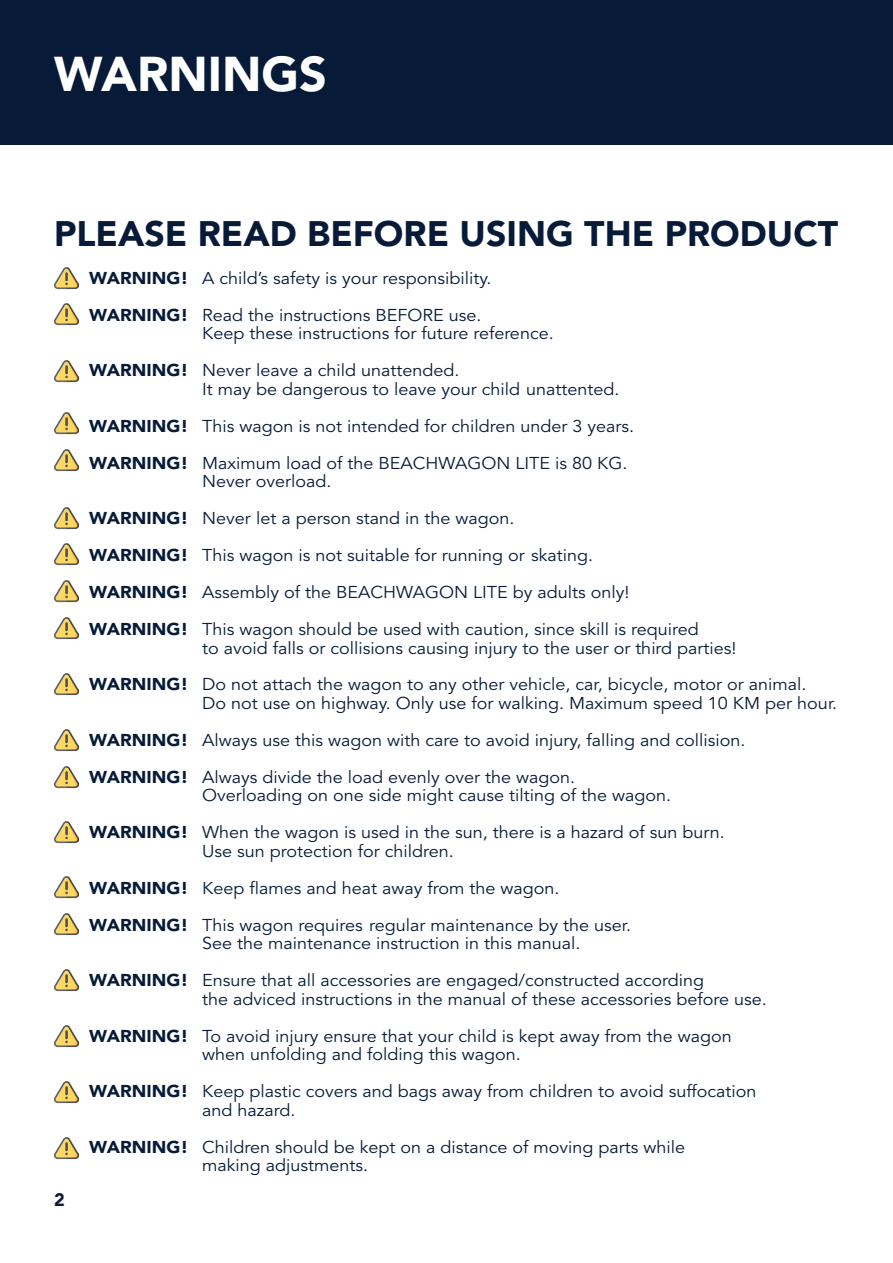
<style>
.page{position:relative;width:893px;height:1263px;background:#fff}
.page>*{position:absolute;margin:0;border:0;box-sizing:border-box;transform-origin:0 0}
.t1{font:900 48.45px "Avenir LT Std";color:#fff}
.t2{font:900 35.1px "Avenir LT Std";color:#071b39}
.t3{font:900 18px "Avenir LT Std";color:#0c1c38}
.t4{font:17.1px "Avenir LT Std";color:#071b39;scale:1.06 1}
.t5{font:900 17.1px "Avenir LT Std";color:#071b39;scale:1.06 1}
</style>
<div class="page">
<div style="left:0;top:0;width:893px;height:145px;background:#071b39"></div>
<img style="left:54px;top:267px;width:24px;height:22px">
<img style="left:54px;top:360px;width:24px;height:23px">
<img style="left:54px;top:412px;width:24px;height:22px">
<img style="left:54px;top:507px;width:24px;height:22px">
<img style="left:54px;top:729px;width:24px;height:23px">
<img style="left:54px;top:876px;width:24px;height:23px">
<img style="left:54px;top:580px;width:24px;height:23px">
<img style="left:54px;top:449px;width:24px;height:23px">
<img style="left:54px;top:543px;width:24px;height:23px">
<img style="left:54px;top:766px;width:24px;height:22px">
<img style="left:54px;top:913px;width:24px;height:23px">
<img style="left:54px;top:617px;width:24px;height:23px">
<img style="left:54px;top:673px;width:24px;height:23px">
<img style="left:54px;top:821px;width:24px;height:23px">
<img style="left:54px;top:969px;width:24px;height:23px">
<img style="left:54px;top:1081px;width:24px;height:22px">
<img style="left:54px;top:1025px;width:24px;height:23px">
<img style="left:54px;top:1137px;width:24px;height:22px">
<img style="left:54px;top:303px;width:24px;height:22px">
<p class="t1" style="left:54px;top:44px;width:275px">WARNINGS</p>
<p class="t2" style="left:54px;top:212px;width:786px">PLEASE READ BEFORE USING THE PRODUCT</p>
<p class="t3" style="left:54px;top:1189px;width:12px">2</p>
<p class="t5" style="left:89px;top:268px;width:95px">WARNING!</p>
<p class="t5" style="left:89px;top:305px;width:95px">WARNING!</p>
<p class="t5" style="left:89px;top:360px;width:95px">WARNING!</p>
<p class="t5" style="left:89px;top:415px;width:95px">WARNING!</p>
<p class="t5" style="left:89px;top:452px;width:95px">WARNING!</p>
<p class="t5" style="left:89px;top:508px;width:95px">WARNING!</p>
<p class="t5" style="left:89px;top:545px;width:95px">WARNING!</p>
<p class="t5" style="left:89px;top:582px;width:95px">WARNING!</p>
<p class="t5" style="left:89px;top:619px;width:95px">WARNING!</p>
<p class="t5" style="left:89px;top:674px;width:95px">WARNING!</p>
<p class="t5" style="left:89px;top:730px;width:95px">WARNING!</p>
<p class="t5" style="left:89px;top:767px;width:95px">WARNING!</p>
<p class="t5" style="left:89px;top:822px;width:95px">WARNING!</p>
<p class="t5" style="left:89px;top:877px;width:95px">WARNING!</p>
<p class="t5" style="left:89px;top:914px;width:95px">WARNING!</p>
<p class="t5" style="left:89px;top:970px;width:95px">WARNING!</p>
<p class="t5" style="left:89px;top:1025px;width:95px">WARNING!</p>
<p class="t5" style="left:89px;top:1081px;width:95px">WARNING!</p>
<p class="t5" style="left:89px;top:1136px;width:95px">WARNING!</p>
<p class="t4" style="left:202px;top:268px;width:274px">A child’s safety is your responsibility.</p>
<p class="t4" style="left:202px;top:305px;width:265px">Read the instructions BEFORE use.</p>
<p class="t4" style="left:202px;top:324px;width:333px">Keep these instructions for future reference.</p>
<p class="t4" style="left:202px;top:361px;width:244px">Never leave a child unattended.</p>
<p class="t4" style="left:202px;top:379px;width:395px">It may be dangerous to leave your child unattented.</p>
<p class="t4" style="left:202px;top:416px;width:409px">This wagon is not intended for children under 3 years.</p>
<p class="t4" style="left:202px;top:453px;width:403px">Maximum load of the BEACHWAGON LITE is 80 KG.</p>
<p class="t4" style="left:202px;top:471px;width:124px">Never overload.</p>
<p class="t4" style="left:202px;top:508px;width:296px">Never let a person stand in the wagon.</p>
<p class="t4" style="left:202px;top:545px;width:370px">This wagon is not suitable for running or skating.</p>
<p class="t4" style="left:202px;top:582px;width:405px">Assembly of the BEACHWAGON LITE by adults only!</p>
<p class="t4" style="left:202px;top:619px;width:470px">This wagon should be used with caution, since skill is required</p>
<p class="t4" style="left:202px;top:638px;width:506px">to avoid falls or collisions causing injury to the user or third parties!</p>
<p class="t4" style="left:202px;top:675px;width:572px">Do not attach the wagon to any other vehicle, car, bicycle, motor or animal.</p>
<p class="t4" style="left:202px;top:693px;width:601px">Do not use on highway. Only use for walking. Maximum speed 10 KM per hour.</p>
<p class="t4" style="left:202px;top:730px;width:514px">Always use this wagon with care to avoid injury, falling and collision.</p>
<p class="t4" style="left:202px;top:767px;width:353px">Always divide the load evenly over the wagon.</p>
<p class="t4" style="left:202px;top:786px;width:444px">Overloading on one side might cause tilting of the wagon.</p>
<p class="t4" style="left:202px;top:823px;width:495px">When the wagon is used in the sun, there is a hazard of sun burn.</p>
<p class="t4" style="left:202px;top:841px;width:239px">Use sun protection for children.</p>
<p class="t4" style="left:202px;top:878px;width:339px">Keep flames and heat away from the wagon.</p>
<p class="t4" style="left:202px;top:915px;width:406px">This wagon requires regular maintenance by the user.</p>
<p class="t4" style="left:202px;top:933px;width:358px">See the maintenance instruction in this manual.</p>
<p class="t4" style="left:202px;top:970px;width:475px">Ensure that all accessories are engaged/constructed according</p>
<p class="t4" style="left:202px;top:989px;width:534px">the adviced instructions in the manual of these accessories before use.</p>
<p class="t4" style="left:202px;top:1026px;width:501px">To avoid injury ensure that your child is kept away from the wagon</p>
<p class="t4" style="left:202px;top:1044px;width:302px">when unfolding and folding this wagon.</p>
<p class="t4" style="left:202px;top:1081px;width:525px">Keep plastic covers and bags away from children to avoid suffocation</p>
<p class="t4" style="left:202px;top:1100px;width:90px">and hazard.</p>
<p class="t4" style="left:202px;top:1137px;width:457px">Children should be kept on a distance of moving parts while</p>
<p class="t4" style="left:202px;top:1155px;width:158px">making adjustments.</p>
</div>
